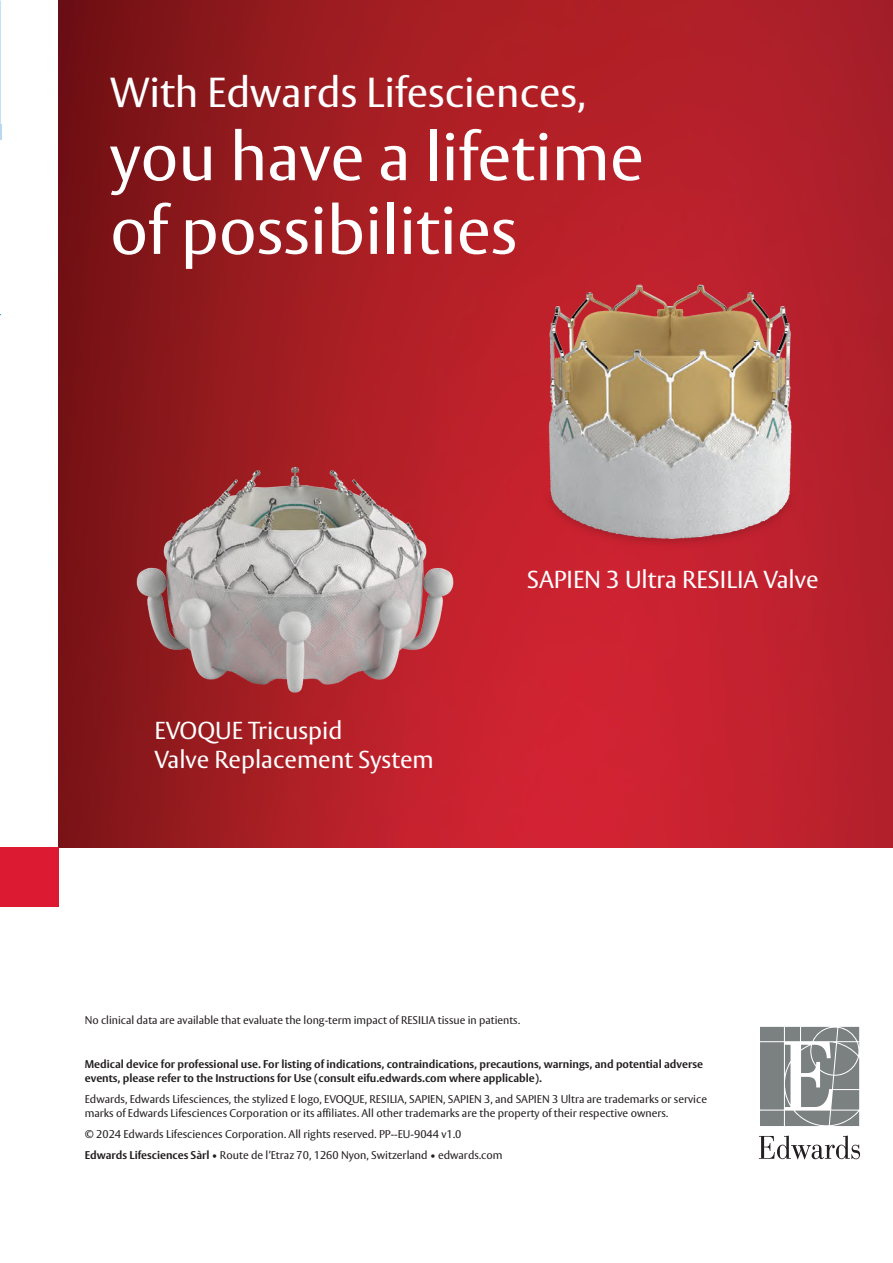
<style>
.page{position:relative;width:893px;height:1263px;background:#fff}
.page>*{position:absolute;margin:0;border:0;box-sizing:border-box;transform-origin:0 0}
.t1{font:66.3px/73.7px "Vesta Std";color:#fff}
.t2{font:41.55px "Vesta Std";color:#fff}
.t3{font:24.3px/29.2px "Vesta Pro";color:#fff}
.t4{font:11.1px/14.2px "Vesta Pro";color:#231f20}
.t5{font:700 11.1px/14.2px "Vesta Pro";color:#231f20}
.s1{font-weight:700}
</style>
<div class="page">
<svg style="left:0;top:0;width:1px;height:140px"></svg>
<img style="left:58px;top:0;width:835px;height:847px">
<img style="left:490px;top:262px;width:359px;height:305px">
<img style="left:101px;top:445px;width:388px;height:282px">
<div style="left:0;top:847px;width:58px;height:59px;background:#dc1a32"></div>
<svg style="left:760px;top:1027px;width:99px;height:99px;background:#959999"></svg>
<svg style="left:759px;top:1135px;width:101px;height:24px"></svg>
<h2 class="t2" style="left:110px;top:68px;width:477px">With Edwards Lifesciences,</h2>
<h1 class="t1" style="left:110px;top:120px;width:535px">you have a lifetime of possibilities</h1>
<h3 class="t3" style="left:154px;top:715px;width:281px">EVOQUE Tricuspid<br>Valve Replacement System</h3>
<h3 class="t3" style="left:527px;top:565px;width:293px">SAPIEN 3 Ultra RESILIA Valve</h3>
<p class="t4" style="left:85px;top:1012px;width:437px">No clinical data are available that evaluate the long-term impact of RESILIA tissue in patients.</p>
<p class="t5" style="left:85px;top:1056px;width:620px">Medical device for professional use. For listing of indications, contraindications, precautions, warnings, and potential adverse events, please refer to the Instructions for Use (consult eifu.edwards.com where applicable).</p>
<p class="t4" style="left:85px;top:1092px;width:624px">Edwards, Edwards Lifesciences, the stylized E logo, EVOQUE, RESILIA, SAPIEN, SAPIEN 3, and SAPIEN 3 Ultra are trademarks or service marks of Edwards Lifesciences Corporation or its affiliates. All other trademarks are the property of their respective owners.</p>
<p class="t4" style="left:85px;top:1124px;width:419px;line-height:21px">© 2024 Edwards Lifesciences Corporation. All rights reserved. PP--EU-9044 v1.0<br><span class="s1">Edwards Lifesciences Sàrl</span> • Route de l’Etraz 70, 1260 Nyon, Switzerland • edwards.com</p>
</div>
